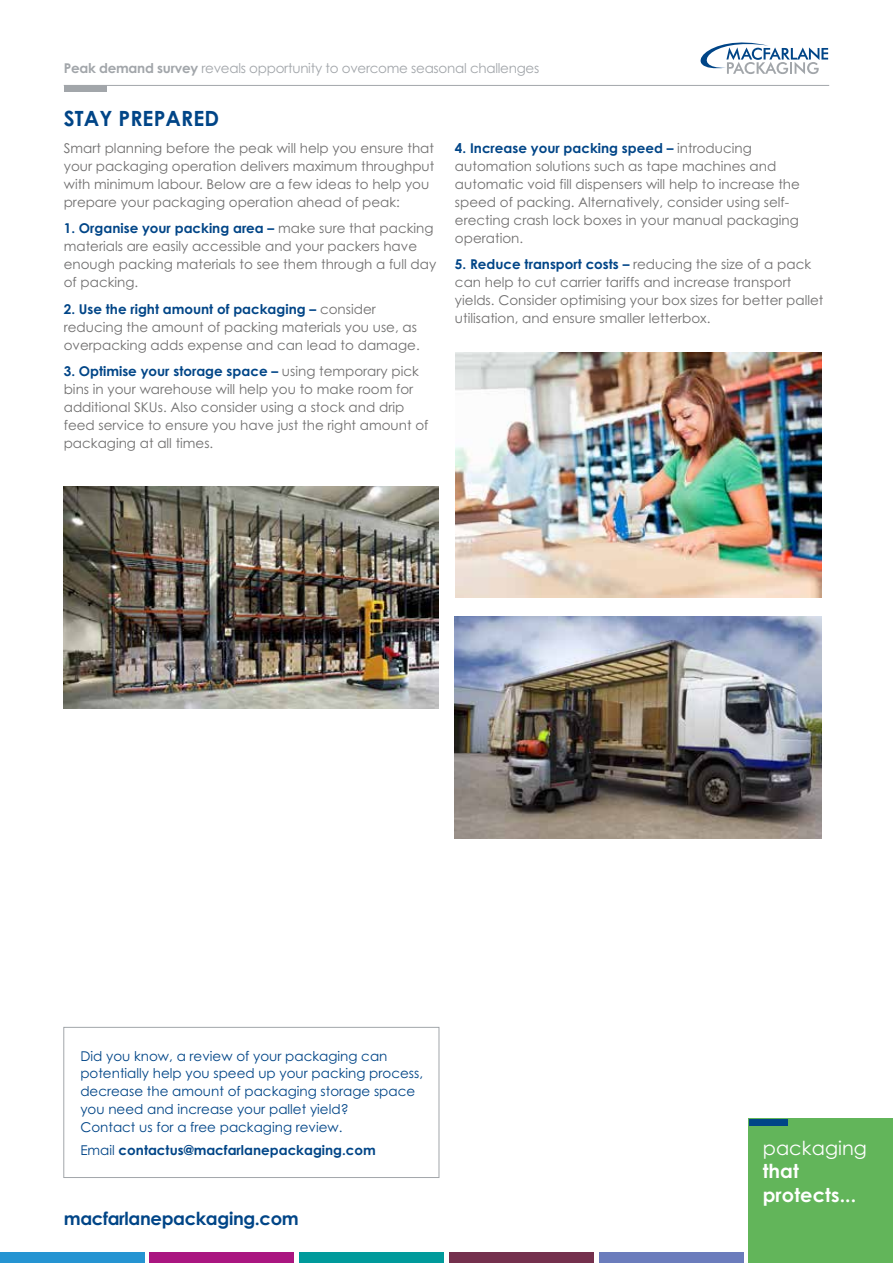
<style>
.page{position:relative;width:893px;height:1263px;background:#fff}
.page>*{position:absolute;margin:0;border:0;box-sizing:border-box;transform-origin:0 0}
.t1{font:700 21px "Century Gothic";letter-spacing:.005em;color:#004587}
.t2{font:700 19.35px/23.2px "Century Gothic";letter-spacing:.005em;color:#fff}
.t3{font:19.35px "Century Gothic";letter-spacing:.005em;color:#fff}
.t4{font:700 18px "Century Gothic";letter-spacing:-.02em;color:#004587}
.t5{font:13.5px/18px "Century Gothic";color:#706f6f}
.t6{font:13.5px/18px "Century Gothic";color:#004587}
.t7{font:13.5px "Century Gothic";letter-spacing:-.02em;color:#a2a6aa}
.t8{font:700 13.5px "Century Gothic";color:#004587}
.s1{font-weight:700}
.s2{font-weight:700;color:#004587}
.s3{font-weight:400}
</style>
<div class="page">
<div style="left:599px;top:1252px;width:144px;height:11px;background:#6b7cbc"></div>
<div style="left:449px;top:1252px;width:145px;height:11px;background:#74304d"></div>
<div style="left:150px;top:1252px;width:144px;height:11px;background:#aa1580"></div>
<div style="left:0;top:1252px;width:145px;height:11px;background:#2594d2"></div>
<div style="left:748px;top:1118px;width:145px;height:145px;background:#62b55a"></div>
<div style="left:299px;top:1252px;width:145px;height:11px;background:#009a9b"></div>
<div style="left:64px;top:86px;width:42px;height:6px;background:#a2a6aa"></div>
<hr style="left:64px;top:85px;width:765px;height:1px;background:#a2a6aa">
<svg style="left:701px;top:43px;width:127px;height:31px"></svg>
<div style="left:749px;top:1119px;width:39px;height:7px;background:#004587"></div>
<div style="left:63px;top:1027px;width:376px;height:151px;border:1px solid #a2a6aa"></div>
<img style="left:63px;top:487px;width:375px;height:222px">
<img style="left:455px;top:353px;width:367px;height:245px">
<img style="left:455px;top:617px;width:367px;height:222px">
<p class="t7" style="left:64px;top:60px;width:477px"><span class="s1">Peak demand survey</span> reveals opportunity to overcome seasonal challenges</p>
<h1 class="t1" style="left:64px;top:105px;width:157px">STAY PREPARED</h1>
<p class="t5" style="left:64px;top:139px;width:372px">Smart planning before the peak will help you ensure that your packaging operation delivers maximum throughput with minimum labour. Below are a few ideas to help you prepare your packaging operation ahead of peak:</p>
<p class="t5" style="left:64px;top:219px;width:374px"><span class="s2">1. Organise your packing area –</span> make sure that packing materials are easily accessible and your packers have enough packing materials to see them through a full day of packing.</p>
<p class="t5" style="left:64px;top:300px;width:357px"><span class="s2">2. Use the right amount of packaging –</span> consider reducing the amount of packing materials you use, as overpacking adds expense and can lead to damage.</p>
<p class="t5" style="left:64px;top:362px;width:366px"><span class="s2">3. Optimise your storage space –</span> using temporary pick bins in your warehouse will help you to make room for additional SKUs. Also consider using a stock and drip feed service to ensure you have just the right amount of packaging at all times.</p>
<p class="t5" style="left:455px;top:139px;width:346px"><span class="s2">4. Increase your packing speed –</span> introducing automation solutions such as tape machines and automatic void fill dispensers will help to increase the speed of packing. Alternatively, consider using self&shy;erecting crash lock boxes in your manual packaging operation.</p>
<p class="t5" style="left:455px;top:255px;width:370px"><span class="s2">5. Reduce transport costs –</span> reducing the size of a pack can help to cut carrier tariffs and increase transport yields. Consider optimising your box sizes for better pallet utilisation, and ensure smaller letterbox.</p>
<p class="t6" style="left:80px;top:1046px;width:344px">Did you know, a review of your packaging can potentially help you speed up your packing process, decrease the amount of packaging storage space you need and increase your pallet yield?<br>Contact us for a free packaging review.</p>
<p class="t8" style="left:80px;top:1141px;width:297px"><span class="s3">Email</span> contactus@macfarlanepackaging.com</p>
<h3 class="t4" style="left:64px;top:1207px;width:237px">macfarlanepackaging.com</h3>
<h2 class="t3" style="left:763px;top:1136px;width:106px">packaging</h2>
<h2 class="t2" style="left:763px;top:1159px;width:95px">that protects...</h2>
</div>
